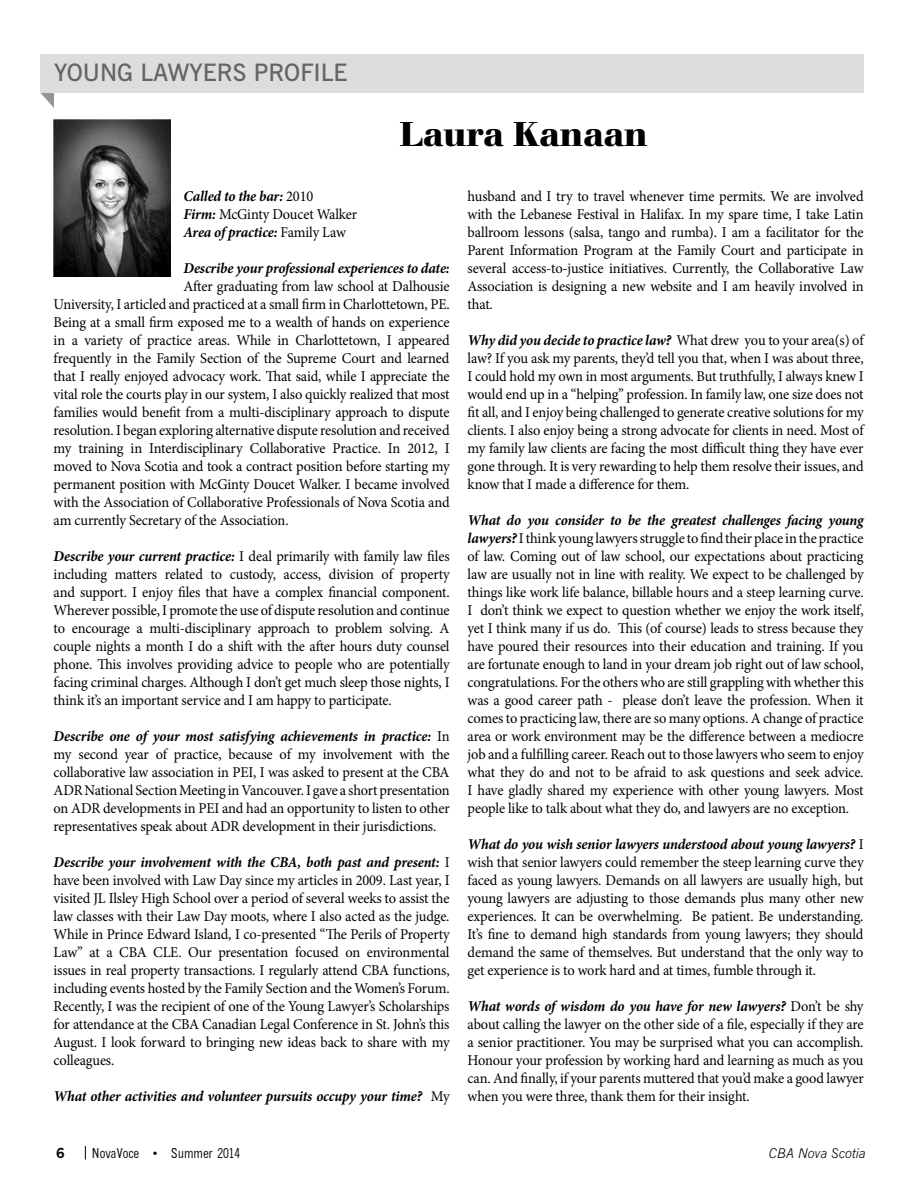
<style>
.page{position:relative;width:918px;height:1188px;background:#fff}
.page>*{position:absolute;margin:0;border:0;box-sizing:border-box;transform-origin:0 0}
.t1{font:700 36px "Walbaum Buc T";color:#000}
.t2{font:600 24px "News Gothic BT";color:#636466}
.t3{font:15px/18px "Minion Pro";letter-spacing:-.01em;color:#000;text-align:justify;scale:.96 1}
.t4{font:italic 700 15px/18px "Minion Pro";letter-spacing:-.015em;color:#000;scale:.96 1}
.t5{font:condensed 13.5px "M News Gothic";color:#000}
.t6{font:italic 300 13.5px "News Gothic BT";color:#000}
.t7{font:700 13.5px "M News Gothic";color:#000}
.s1{font-weight:400;font-style:normal}
.s2{font-weight:700;font-style:italic}
</style>
<div class="page">
<svg style="left:85px;top:1146px;width:1px;height:14px"></svg>
<svg style="left:41px;top:93px;width:13px;height:15px"></svg>
<div style="left:40px;top:54px;width:824px;height:39px;background:#dcddde"></div>
<img style="left:54px;top:120px;width:116px;height:156px">
<h2 class="t2" style="left:54px;top:58px;width:295px">YOUNG LAWYERS PROFILE</h2>
<h1 class="t1" style="left:400px;top:114px;width:250px">Laura Kanaan</h1>
<p class="t4" style="left:184px;top:187px;width:182px">Called to the bar: <span class="s1">2010<br></span>Firm: <span class="s1">McGinty Doucet Walker<br></span>Area of practice: <span class="s1">Family Law</span></p>
<p class="t4" style="left:184px;top:259px;width:279px">Describe your professional experiences to date:</p>
<p class="t3" style="left:54px;top:277px;width:414px;text-indent:130px">After graduating from law school at Dalhousie University, I articled and practiced at a small firm in Charlottetown, PE.<br>Being at a small firm exposed me to a wealth of hands on experience in a variety of practice areas. While in Charlottetown, I appeared frequently in the Family Section of the Supreme Court and learned that I really enjoyed advocacy work. That said, while I appreciate the vital role the courts play in our system, I also quickly realized that most families would benefit from a multi-disciplinary approach to dispute resolution. I began exploring alternative dispute resolution and received my training in Interdisciplinary Collaborative Practice. In 2012, I moved to Nova Scotia and took a contract position before starting my permanent position with McGinty Doucet Walker. I became involved with the Association of Collaborative Professionals of Nova Scotia and am currently Secretary of the Association.</p>
<p class="t3" style="left:54px;top:547px;width:414px"><span class="s2">Describe your current practice:</span> I deal primarily with family law files including matters related to custody, access, division of property and support. I enjoy files that have a complex financial component.<br>Wherever possible, I promote the use of dispute resolution and continue to encourage a multi-disciplinary approach to problem solving. A couple nights a month I do a shift with the after hours duty counsel phone. This involves providing advice to people who are potentially facing criminal charges. Although I don’t get much sleep those nights, I think it’s an important service and I am happy to participate.</p>
<p class="t3" style="left:54px;top:727px;width:414px"><span class="s2">Describe one of your most satisfying achievements in practice:</span> In my second year of practice, because of my involvement with the collaborative law association in PEI, I was asked to present at the CBA ADR National Section Meeting in Vancouver. I gave a short presentation on ADR developments in PEI and had an opportunity to listen to other representatives speak about ADR development in their jurisdictions.</p>
<p class="t3" style="left:54px;top:853px;width:414px"><span class="s2">Describe your involvement with the CBA, both past and present:</span> I have been involved with Law Day since my articles in 2009. Last year, I visited JL Ilsley High School over a period of several weeks to assist the law classes with their Law Day moots, where I also acted as the judge.<br>While in Prince Edward Island, I co-presented “The Perils of Property Law” at a CBA CLE. Our presentation focused on environmental issues in real property transactions. I regularly attend CBA functions, including events hosted by the Family Section and the Women’s Forum.<br>Recently, I was the recipient of one of the Young Lawyer’s Scholarships for attendance at the CBA Canadian Legal Conference in St. John’s this August. I look forward to bringing new ideas back to share with my colleagues.</p>
<p class="t4" style="left:54px;top:1087px;width:414px">What other activities and volunteer pursuits occupy your time? <span class="s1">My</span></p>
<p class="t3" style="left:468px;top:187px;width:414px">husband and I try to travel whenever time permits. We are involved with the Lebanese Festival in Halifax. In my spare time, I take Latin ballroom lessons (salsa, tango and rumba). I am a facilitator for the Parent Information Program at the Family Court and participate in several access-to-justice initiatives. Currently, the Collaborative Law Association is designing a new website and I am heavily involved in that.</p>
<p class="t3" style="left:468px;top:331px;width:414px"><span class="s2">Why did you decide to practice law?</span> What drew you to your area(s) of law? If you ask my parents, they’d tell you that, when I was about three, I could hold my own in most arguments. But truthfully, I always knew I would end up in a “helping” profession. In family law, one size does not fit all, and I enjoy being challenged to generate creative solutions for my clients. I also enjoy being a strong advocate for clients in need. Most of my family law clients are facing the most difficult thing they have ever gone through. It is very rewarding to help them resolve their issues, and know that I made a difference for them.</p>
<p class="t3" style="left:468px;top:511px;width:414px"><span class="s2">What do you consider to be the greatest challenges facing young lawyers?</span> I think young lawyers struggle to find their place in the practice of law. Coming out of law school, our expectations about practicing law are usually not in line with reality. We expect to be challenged by things like work life balance, billable hours and a steep learning curve.<br>I don’t think we expect to question whether we enjoy the work itself, yet I think many if us do. This (of course) leads to stress because they have poured their resources into their education and training. If you are fortunate enough to land in your dream job right out of law school, congratulations. For the others who are still grappling with whether this was a good career path - please don’t leave the profession. When it comes to practicing law, there are so many options. A change of practice area or work environment may be the difference between a mediocre job and a fulfilling career. Reach out to those lawyers who seem to enjoy what they do and not to be afraid to ask questions and seek advice.<br>I have gladly shared my experience with other young lawyers. Most people like to talk about what they do, and lawyers are no exception.</p>
<p class="t3" style="left:468px;top:835px;width:414px"><span class="s2">What do you wish senior lawyers understood about young lawyers?</span> I wish that senior lawyers could remember the steep learning curve they faced as young lawyers. Demands on all lawyers are usually high, but young lawyers are adjusting to those demands plus many other new experiences. It can be overwhelming. Be patient. Be understanding.<br>It’s fine to demand high standards from young lawyers; they should demand the same of themselves. But understand that the only way to get experience is to work hard and at times, fumble through it.</p>
<p class="t3" style="left:468px;top:997px;width:414px"><span class="s2">What words of wisdom do you have for new lawyers?</span> Don’t be shy about calling the lawyer on the other side of a file, especially if they are a senior practitioner. You may be surprised what you can accomplish.<br>Honour your profession by working hard and learning as much as you can. And finally, if your parents muttered that you’d make a good lawyer when you were three, thank them for their insight.</p>
<p class="t7" style="left:56px;top:1145px;width:10px">6</p>
<p class="t5" style="left:92px;top:1146px;width:150px">NovaVoce • Summer 2014</p>
<p class="t6" style="left:769px;top:1145px;width:98px">CBA Nova Scotia</p>
</div>
